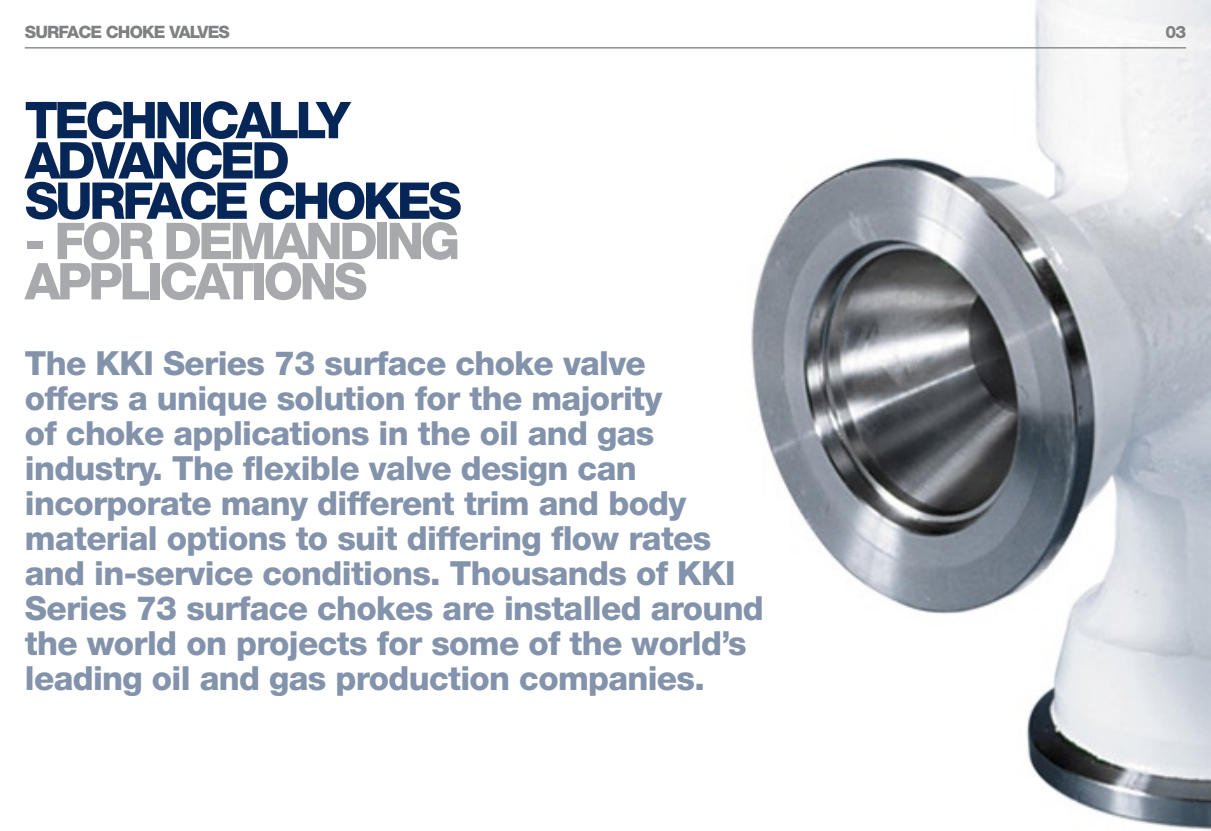
<style>
.page{position:relative;width:1211px;height:831px;background:#fff}
.page>*{position:absolute;margin:0;border:0;box-sizing:border-box;transform-origin:0 0}
.t1{font:800 50.75px/40.2px "Helvetica Neue";letter-spacing:-.07em;color:#062657}
.t2{font:800 50.75px/40.2px "Helvetica Neue";letter-spacing:-.07em;color:#a7a9ac}
.t3{font:800 33.25px/35px "Helvetica Neue";letter-spacing:-.02em;color:#8393ab}
.t4{font:800 17.06px "Helvetica Neue";letter-spacing:-.05em;color:#7e8082}
</style>
<div class="page">
<img style="left:736px;top:0;width:475px;height:830px">
<hr style="left:25px;top:47px;width:1161px;height:1px;background:#7e8082">
<p class="t4" style="left:25px;top:22px;width:207px">SURFACE CHOKE VALVES</p>
<p class="t1" style="left:25px;top:100px;width:438px">TECHNICALLY<br>ADVANCED<br>SURFACE CHOKES</p>
<p class="t2" style="left:25px;top:221px;width:437px">- FOR DEMANDING<br>APPLICATIONS</p>
<p class="t3" style="left:25px;top:345px;width:740px">The KKI Series 73 surface choke valve<br>offers a unique solution for the majority<br>of choke applications in the oil and gas industry. The flexible valve design can incorporate many different trim and body material options to suit differing flow rates and in-service conditions. Thousands of KKI Series 73 surface chokes are installed around the world on projects for some of the world’s leading oil and gas production companies.</p>
<p class="t4" style="left:1165px;top:22px;width:22px">03</p>
</div>
